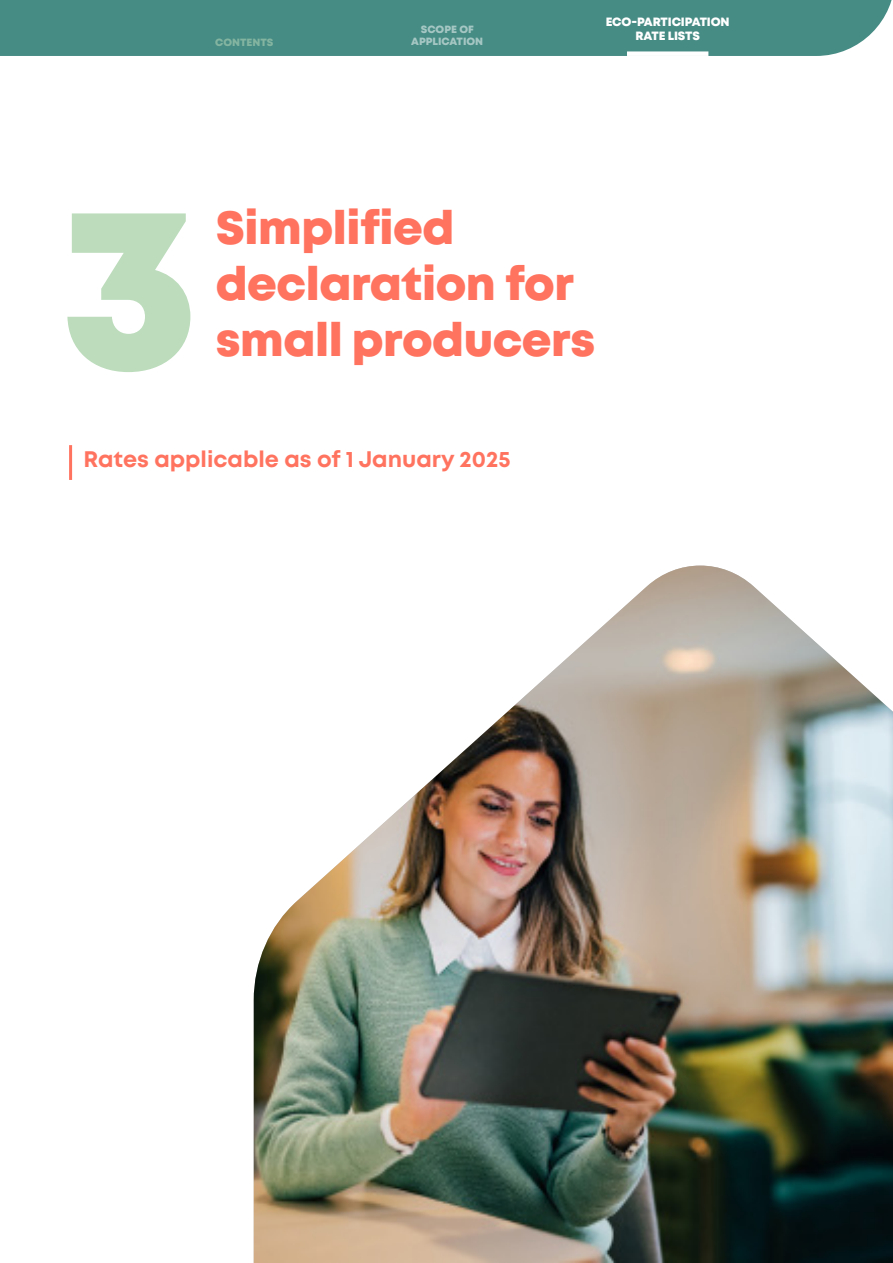
<style>
.page{position:relative;width:893px;height:1263px;background:#fff}
.page>*{position:absolute;margin:0;border:0;box-sizing:border-box;transform-origin:0 0}
.t1{font:900 231.6px "Mont";color:#bcdcbc}
.t2{font:800 46.5px/55.8px "Mont";letter-spacing:-.01em;color:#ff735f}
.t3{font:700 22.5px "Mont";color:#ff735f}
.t4{font:800 12px/14.4px "Mont";letter-spacing:-.01em;color:#fff;text-align:center}
.t5{font:800 10.5px/12.6px "Mont";color:#fff;text-align:center}
.t6{font:800 10.5px "Mont";color:#bcdcbc}
</style>
<div class="page">
<div style="left:0;top:0;width:892px;height:56px;background:#468b84"></div>
<div style="left:627px;top:51px;width:81px;height:5px;background:#fff"></div>
<hr style="left:69px;top:445px;width:3px;height:35px;background:#ff735f">
<img style="left:254px;top:566px;width:639px;height:697px">
<p class="t6" style="left:215px;top:35px;width:60px">CONTENTS</p>
<p class="t5" style="left:411px;top:23px;width:74px">SCOPE OF<br>APPLICATION</p>
<p class="t4" style="left:606px;top:15px;width:126px">ECO-PARTICIPATION<br>RATE LISTS</p>
<h1 class="t1" style="left:62px;top:135px;width:137px">3</h1>
<p class="t2" style="left:216px;top:201px;width:381px">Simplified declaration for small producers</p>
<p class="t3" style="left:83px;top:444px;width:429px">Rates applicable as of 1 January 2025</p>
</div>
